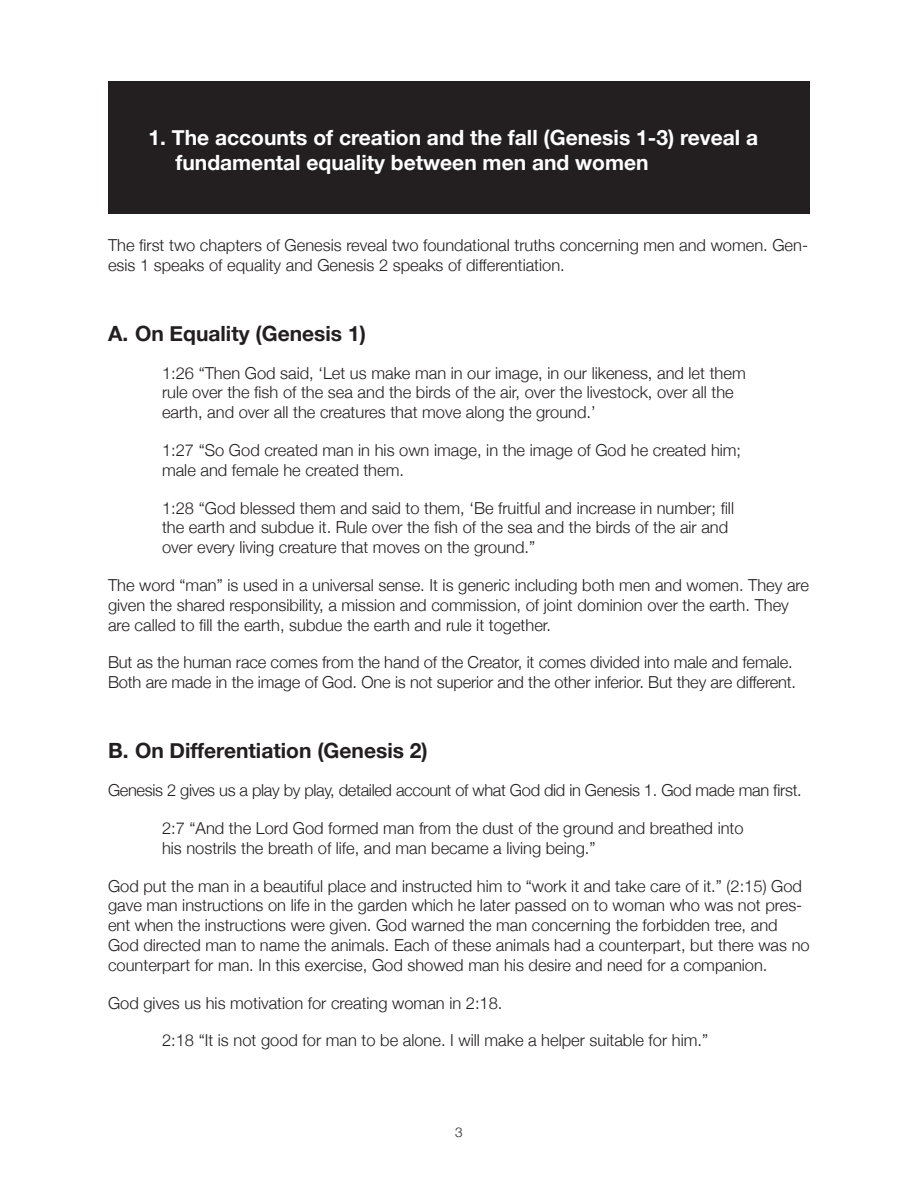
<style>
.page{position:relative;width:918px;height:1188px;background:#fff}
.page>*{position:absolute;margin:0;border:0;box-sizing:border-box;transform-origin:0 0}
.t1{font:700 21px/25.2px "Helvetica Neue";color:#fff}
.Letters_Bold{font:700 21px "Helvetica Neue";color:#231f20}
.Base_Style{font:300 16.5px/19.8px "Helvetica Neue";color:#231f20}
.Scripture{font:300 16.5px/19.8px "Helvetica Neue";color:#231f20}
.Base_Style-2{font:300 16.5px "Helvetica Neue";letter-spacing:-.02em;color:#231f20}
.t2{font:300 13.5px "Helvetica Neue";color:#231f20}
</style>
<div class="page">
<div style="left:108px;top:81px;width:702px;height:132px;background:#231f20"></div>
<p class="t1" style="left:176px;top:124px;width:584px;text-indent:-27px">1. The accounts of creation and the fall (Genesis 1-3) reveal a fundamental equality between men and women</p>
<p class="Base_Style" style="left:108px;top:235px;width:702px">The first two chapters of Genesis reveal two foundational truths concerning men and women. Gen&shy;esis 1 speaks of equality and Genesis 2 speaks of differentiation.</p>
<p class="Letters_Bold" style="left:108px;top:320px;width:259px">A. On Equality (Genesis 1)</p>
<p class="Scripture" style="left:162px;top:363px;width:585px">1:26 “Then God said, ‘Let us make man in our image, in our likeness, and let them rule over the fish of the sea and the birds of the air, over the livestock, over all the earth, and over all the creatures that move along the ground.’</p>
<p class="Scripture" style="left:162px;top:440px;width:581px">1:27 “So God created man in his own image, in the image of God he created him; male and female he created them.</p>
<p class="Scripture" style="left:162px;top:498px;width:574px">1:28 “God blessed them and said to them, ‘Be fruitful and increase in number; fill the earth and subdue it. Rule over the fish of the sea and the birds of the air and over every living creature that moves on the ground.”</p>
<p class="Base_Style" style="left:108px;top:575px;width:703px">The word “man” is used in a universal sense. It is generic including both men and women. They are given the shared responsibility, a mission and commission, of joint dominion over the earth. They are called to fill the earth, subdue the earth and rule it together.</p>
<p class="Base_Style" style="left:108px;top:652px;width:690px">But as the human race comes from the hand of the Creator, it comes divided into male and female.<br>Both are made in the image of God. One is not superior and the other inferior. But they are different.</p>
<p class="Letters_Bold" style="left:108px;top:738px;width:321px">B. On Differentiation (Genesis 2)</p>
<p class="Base_Style-2" style="left:108px;top:780px;width:695px">Genesis 2 gives us a play by play, detailed account of what God did in Genesis 1. God made man first.</p>
<p class="Scripture" style="left:162px;top:818px;width:583px">2:7 “And the Lord God formed man from the dust of the ground and breathed into his nostrils the breath of life, and man became a living being.”</p>
<p class="Base_Style" style="left:108px;top:876px;width:703px">God put the man in a beautiful place and instructed him to “work it and take care of it.” (2:15) God gave man instructions on life in the garden which he later passed on to woman who was not pres&shy;ent when the instructions were given. God warned the man concerning the forbidden tree, and God directed man to name the animals. Each of these animals had a counterpart, but there was no counterpart for man. In this exercise, God showed man his desire and need for a companion.</p>
<p class="Base_Style" style="left:108px;top:993px;width:396px">God gives us his motivation for creating woman in 2:18.</p>
<p class="Scripture" style="left:162px;top:1030px;width:548px">2:18 “It is not good for man to be alone. I will make a helper suitable for him.”</p>
<p class="t2" style="left:455px;top:1123px;width:9px">3</p>
</div>
